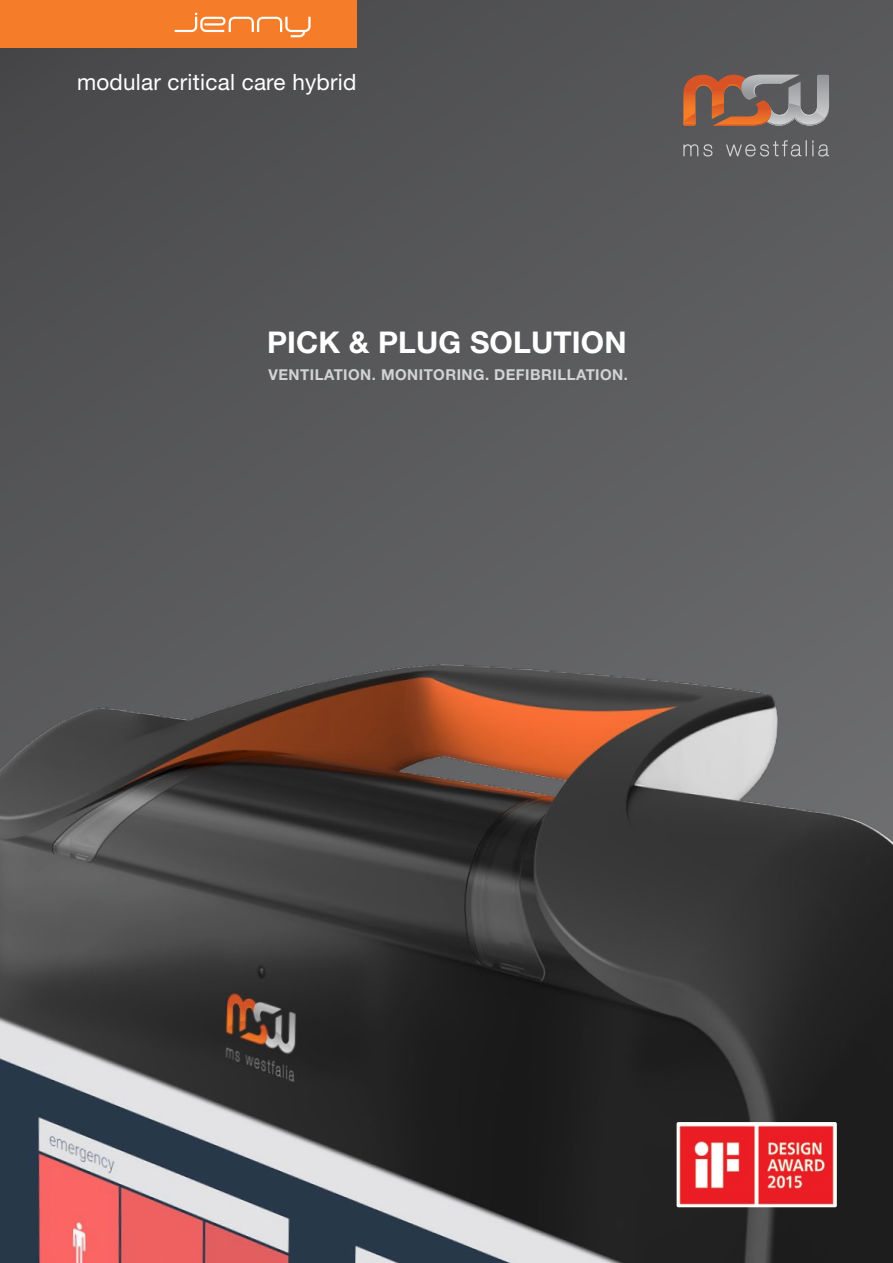
<style>
.page{position:relative;width:893px;height:1263px;background:#fff}
.page>*{position:absolute;margin:0;border:0;box-sizing:border-box;transform-origin:0 0}
.t1{font:700 30px "Helvetica Neue LT Std";letter-spacing:.005em;color:#fff}
.t2{font:22.5px "Helvetica Neue LT Std";letter-spacing:.01em;color:#fff}
.t3{font:700 15px "Helvetica Neue LT Std";letter-spacing:.03em;color:#d1d3d4}
</style>
<div class="page">
<svg style="left:0;top:0;width:893px;height:566px;background:#575759"></svg>
<div style="left:0;top:0;width:356px;height:48px;background:#f57d29"></div>
<svg style="left:175px;top:13px;width:136px;height:24px"></svg>
<img style="left:0;top:566px;width:893px;height:697px">
<svg style="left:683px;top:75px;width:146px;height:52px;background:#947364"></svg>
<svg style="left:726px;top:140px;width:103px;height:17px;background:#707072"></svg>
<svg style="left:683px;top:144px;width:29px;height:13px"></svg>
<img style="left:677px;top:1122px;width:160px;height:85px">
<h2 class="t2" style="left:77px;top:69px;width:281px">modular critical care hybrid</h2>
<h1 class="t1" style="left:267px;top:324px;width:361px">PICK &amp; PLUG SOLUTION</h1>
<p class="t3" style="left:269px;top:365px;width:361px">VENTILATION. MONITORING. DEFIBRILLATION.</p>
</div>
